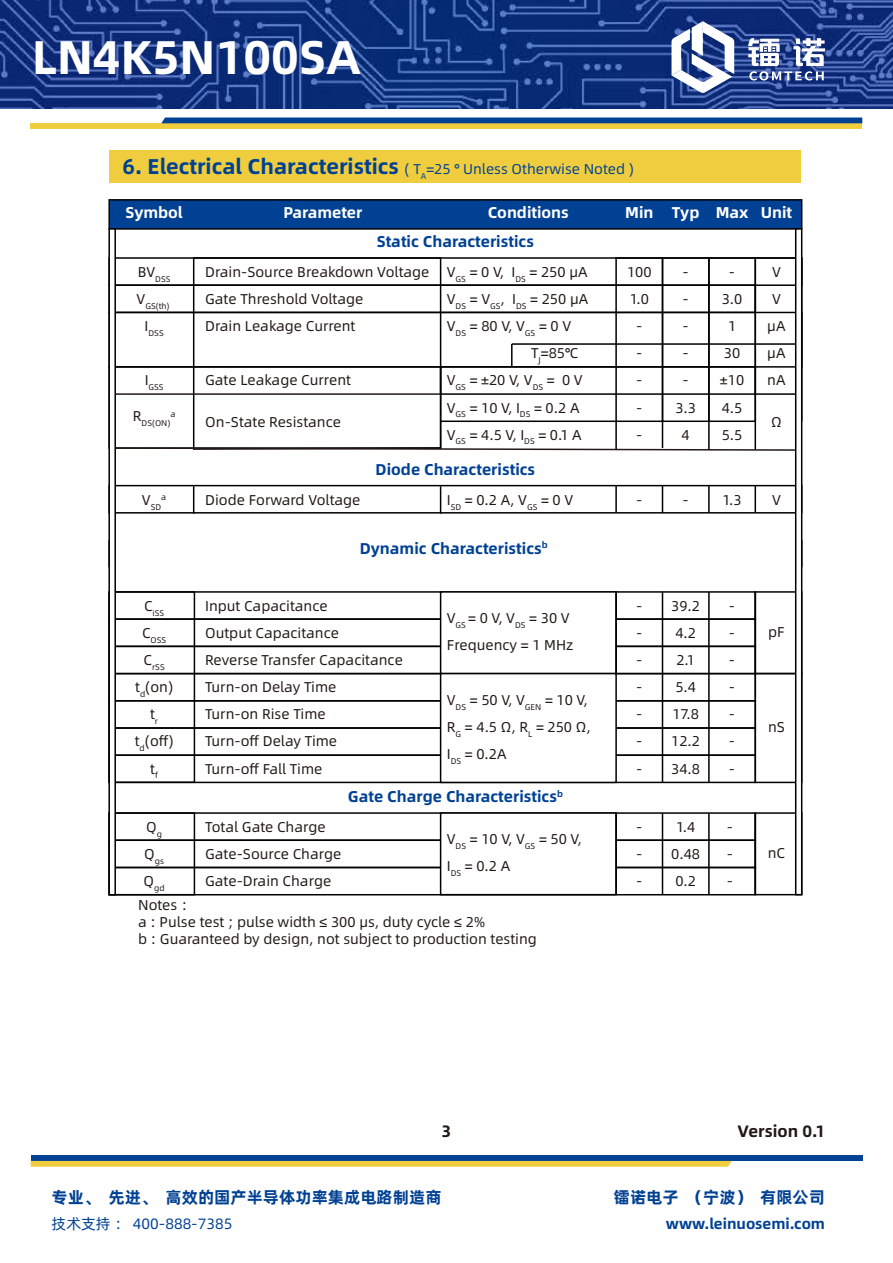
<style>
.page{position:relative;width:893px;height:1263px;background:#fff}
.page>*{position:absolute;margin:0;border:0;box-sizing:border-box;transform-origin:0 0}
.t1{font:47.25px "Alibaba Pu Hui Ti B";color:#fff}
.t2{font:21.3px "Alibaba Pu Hui Ti B";color:#004193}
.t3{font:16.5px "Alibaba Pu Hui Ti B";color:#004193}
.t4{font:16.5px "Alibaba Pu Hui Ti B";color:#231815}
.t5{font:15.6px "Alibaba Pu Hui Ti B";color:#004193}
.t6{font:15.6px "Alibaba Pu Hui Ti B";color:#fff}
.t7{font:15px "Alibaba Pu Hui Ti B";color:#004193}
.t8{font:15px "Alibaba Pu Hui Ti R";color:#004193}
.t9{font:14.25px/27px "Alibaba Pu Hui Ti R";color:#231815}
.t10{font:8.25px "Alibaba Pu Hui Ti R";color:#231815}
.s1{font-family:"Alibaba Pu Hui Ti R";font-size:14.25px}
</style>
<div class="page">
<div style="left:31px;top:1155px;width:831px;height:6px;background:#004193"></div>
<svg style="left:31px;top:1161px;width:701px;height:6px"></svg>
<svg style="left:0;top:0;width:893px;height:108px"></svg>
<div style="left:31px;top:123px;width:831px;height:6px;background:#efcd3e"></div>
<div style="left:161px;top:118px;width:701px;height:5px;background:#004193"></div>
<svg style="left:671px;top:21px;width:63px;height:72px"></svg>
<svg style="left:748px;top:38px;width:77px;height:43px"></svg>
<div style="left:110px;top:151px;width:691px;height:32px;background:#efcd3e"></div>
<div style="left:108px;top:199px;width:694px;height:31px;background:#004193;border:2px solid #000"></div>
<div style="left:108px;top:284px;width:648px;height:29px;border:2px solid #000"></div>
<div style="left:440px;top:366px;width:316px;height:29px;border:2px solid #000"></div>
<div style="left:754px;top:257px;width:48px;height:165px;border:2px solid #000"></div>
<div style="left:708px;top:257px;width:48px;height:165px;border:2px solid #000"></div>
<div style="left:662px;top:257px;width:48px;height:165px;border:2px solid #000"></div>
<div style="left:615px;top:257px;width:48px;height:165px;border:2px solid #000"></div>
<svg style="left:192px;top:257px;width:250px;height:164px"></svg>
<hr style="left:441px;top:420px;width:175px;height:2px;background:#000">
<div style="left:108px;top:485px;width:694px;height:29px;border:2px solid #000"></div>
<hr style="left:615px;top:485px;width:2px;height:28px;background:#000">
<svg style="left:662px;top:486px;width:1px;height:27px"></svg>
<hr style="left:708px;top:485px;width:2px;height:28px;background:#000">
<hr style="left:754px;top:486px;width:2px;height:27px;background:#000">
<div style="left:754px;top:673px;width:48px;height:110px;border:2px solid #000"></div>
<div style="left:108px;top:591px;width:648px;height:29px;border:2px solid #000"></div>
<div style="left:108px;top:618px;width:648px;height:29px;border:2px solid #000"></div>
<div style="left:108px;top:673px;width:648px;height:28px;border:2px solid #000"></div>
<div style="left:108px;top:700px;width:648px;height:29px;border:2px solid #000"></div>
<div style="left:108px;top:754px;width:648px;height:29px;border:2px solid #000"></div>
<div style="left:440px;top:591px;width:177px;height:83px;background:#fff;border:2px solid #000"></div>
<div style="left:108px;top:591px;width:87px;height:192px;border:2px solid #000"></div>
<div style="left:440px;top:673px;width:177px;height:110px;background:#fff;border:2px solid #000"></div>
<hr style="left:615px;top:592px;width:2px;height:81px;background:#000">
<hr style="left:662px;top:592px;width:1px;height:190px;background:#000">
<hr style="left:708px;top:592px;width:2px;height:190px;background:#000">
<hr style="left:754px;top:592px;width:2px;height:81px;background:#000">
<div style="left:754px;top:812px;width:48px;height:83px;border:2px solid #000"></div>
<div style="left:108px;top:867px;width:648px;height:28px;border:2px solid #000"></div>
<div style="left:108px;top:812px;width:648px;height:29px;border:2px solid #000"></div>
<div style="left:108px;top:839px;width:648px;height:29px;border:2px solid #000"></div>
<div style="left:440px;top:812px;width:177px;height:83px;background:#fff;border:2px solid #000"></div>
<div style="left:108px;top:812px;width:87px;height:83px;border:2px solid #000"></div>
<hr style="left:615px;top:813px;width:2px;height:82px;background:#000">
<hr style="left:754px;top:813px;width:2px;height:82px;background:#000">
<hr style="left:708px;top:813px;width:2px;height:82px;background:#000">
<hr style="left:662px;top:813px;width:1px;height:82px;background:#000">
<svg style="left:108px;top:228px;width:8px;height:667px"></svg>
<svg style="left:795px;top:228px;width:7px;height:667px"></svg>
<hr style="left:512px;top:343px;width:283px;height:2px;background:#000">
<hr style="left:511px;top:344px;width:2px;height:23px;background:#000">
<svg style="left:114px;top:421px;width:683px;height:31px"></svg>
<hr style="left:115px;top:393px;width:326px;height:2px;background:#231815">
<hr style="left:755px;top:393px;width:40px;height:2px;background:#000">
<svg style="left:440px;top:486px;width:1px;height:28px"></svg>
<svg style="left:193px;top:486px;width:1px;height:28px"></svg>
<h1 class="t1" style="left:32px;top:20px;width:330px">LN4K5N100SA</h1>
<h2 class="t2" style="left:123px;top:150px;width:513px">6. Electrical Characteristics <span class="s1">( T</span><sub>A</sub><span class="s1">=25 ° Unless Otherwise Noted )</span></h2>
<p class="t6" style="left:126px;top:200px;width:59px">Symbol</p>
<p class="t6" style="left:283px;top:200px;width:81px">Parameter</p>
<p class="t6" style="left:488px;top:200px;width:83px">Conditions</p>
<p class="t6" style="left:625px;top:200px;width:169px">Min Typ Max Unit</p>
<p class="t5" style="left:377px;top:230px;width:159px">Static Characteristics</p>
<p class="t10" style="left:138px;top:273px;width:34px"><sup>BV</sup>DSS</p>
<p class="t10" style="left:137px;top:300px;width:35px"><sup>V</sup>GS(th)</p>
<p class="t10" style="left:145px;top:327px;width:21px"><sup>I</sup>DSS</p>
<p class="t10" style="left:145px;top:381px;width:20px"><sup>I</sup>GSS</p>
<p class="t9" style="left:205px;top:258px;width:226px">Drain-Source Breakdown Voltage<br>Gate Threshold Voltage<br>Drain Leakage Current</p>
<p class="t9" style="left:627px;top:258px;width:26px;text-align:center">100<br>1.0 -<br>-<br>-<br>-<br>-</p>
<p class="t9" style="left:675px;top:258px;width:22px;text-align:center">-<br>-<br>-<br>-<br>-<br>3.3<br>4</p>
<p class="t9" style="left:720px;top:258px;width:26px;text-align:center">-<br>3.0<br>1<br>30 ±10<br>4.5<br>5.5</p>
<p class="t9" style="left:447px;top:258px;width:142px">V<sub>GS</sub> = 0 V, I<sub>DS</sub> = 250 μA</p>
<p class="t9" style="left:447px;top:285px;width:143px">V<sub>DS</sub> = V<sub>GS</sub>, I<sub>DS</sub> = 250 μA</p>
<p class="t9" style="left:447px;top:312px;width:126px">V<sub>DS</sub> = 80 V, V<sub>GS</sub> = 0 V</p>
<p class="t9" style="left:531px;top:339px;width:49px">T<sub>J</sub>=85℃</p>
<p class="t9" style="left:447px;top:366px;width:137px">V<sub>GS</sub> = ±20 V, V<sub>DS</sub> = 0 V</p>
<p class="t9" style="left:447px;top:393px;width:134px">V<sub>GS</sub> = 10 V, I<sub>DS</sub> = 0.2 A</p>
<p class="t9" style="left:447px;top:420px;width:136px">V<sub>GS</sub> = 4.5 V, I<sub>DS</sub> = 0.1 A</p>
<p class="t9" style="left:767px;top:258px;width:20px;text-align:center">V<br>V μA μA nA</p>
<p class="t9" style="left:205px;top:366px;width:147px">Gate Leakage Current</p>
<p class="t10" style="left:133px;top:417px;width:39px"><sup>R</sup>DS(ON)</p>
<p class="t10" style="left:170px;top:407px;width:7px">a</p>
<p class="t9" style="left:205px;top:408px;width:137px">On-State Resistance</p>
<p class="t9" style="left:771px;top:408px;width:12px">Ω</p>
<p class="t5" style="left:376px;top:457px;width:161px">Diode Characteristics</p>
<p class="t10" style="left:142px;top:500px;width:21px"><sup>V</sup>SD</p>
<p class="t10" style="left:161px;top:491px;width:7px">a</p>
<p class="t9" style="left:205px;top:485px;width:157px">Diode Forward Voltage</p>
<p class="t9" style="left:447px;top:485px;width:128px">I<sub>SD</sub> = 0.2 A, V<sub>GS</sub> = 0 V</p>
<p class="t9" style="left:636px;top:485px;width:8px">-</p>
<p class="t9" style="left:683px;top:485px;width:61px">- 1.3</p>
<p class="t9" style="left:772px;top:485px;width:10px">V</p>
<p class="t5" style="left:360px;top:536px;width:190px">Dynamic Characteristics<sup>b</sup></p>
<p class="t10" style="left:144px;top:607px;width:22px"><sup>C</sup>iSS</p>
<p class="t10" style="left:142px;top:634px;width:26px"><sup>C</sup>OSS</p>
<p class="t10" style="left:144px;top:661px;width:23px"><sup>C</sup>rSS</p>
<p class="t9" style="left:135px;top:673px;width:40px;text-align:center">t<sub>d</sub>(on) t<sub>r </sub>t<sub>d</sub>(off) t<sub>f</sub></p>
<p class="t9" style="left:146px;top:813px;width:17px">Q<sub>g</sub></p>
<p class="t10" style="left:144px;top:855px;width:21px"><sup>Q</sup>gs</p>
<p class="t10" style="left:144px;top:882px;width:23px"><sup>Q</sup>gd</p>
<p class="t9" style="left:205px;top:592px;width:199px">Input Capacitance<br>Output Capacitance<br>Reverse Transfer Capacitance<br>Turn-on Delay Time<br>Turn-on Rise Time<br>Turn-off Delay Time<br>Turn-off Fall Time</p>
<p class="t9" style="left:447px;top:604px;width:128px">V<sub>GS</sub> = 0 V, V<sub>DS</sub> = 30 V<br>Frequency = 1 MHz</p>
<p class="t9" style="left:447px;top:685px;width:145px">V<sub>DS</sub> = 50 V, V<sub>GEN</sub> = 10 V,<br>R<sub>G</sub> = 4.5 Ω, R<sub>L</sub> = 250 Ω,<br>I<sub>DS</sub> = 0.2A</p>
<p class="t5" style="left:348px;top:785px;width:217px">Gate Charge Characteristics<sup>b</sup></p>
<p class="t9" style="left:636px;top:592px;width:8px;text-align:justify">- - - - - - -</p>
<p class="t9" style="left:671px;top:592px;width:30px;text-align:center">39.2<br>4.2<br>2.1<br>5.4<br>17.8<br>12.2<br>34.8</p>
<p class="t9" style="left:729px;top:592px;width:8px;text-align:justify">- - - - - - -</p>
<p class="t9" style="left:205px;top:813px;width:138px">Total Gate Charge<br>Gate-Source Charge<br>Gate-Drain Charge</p>
<p class="t9" style="left:447px;top:825px;width:136px">V<sub>DS</sub> = 10 V, V<sub>GS</sub> = 50 V,<br>I<sub>DS</sub> = 0.2 A</p>
<p class="t9" style="left:636px;top:813px;width:8px;text-align:justify">- - -</p>
<p class="t9" style="left:671px;top:813px;width:30px;text-align:center">1.4<br>0.48<br>0.2</p>
<p class="t9" style="left:727px;top:813px;width:8px;text-align:justify">- - -</p>
<p class="t9" style="left:138px;top:895px;width:400px;line-height:17.1px">Notes ：<br>a : Pulse test ; pulse width ≤ 300 μs, duty cycle ≤ 2%<br>b : Guaranteed by design, not subject to production testing</p>
<p class="t9" style="left:768px;top:617px;width:18px">pF</p>
<p class="t9" style="left:768px;top:713px;width:18px">nS</p>
<p class="t9" style="left:768px;top:838px;width:19px">nC</p>
<p class="t4" style="left:442px;top:1118px;width:11px">3</p>
<p class="t4" style="left:737px;top:1118px;width:89px">Version 0.1</p>
<p class="t3" style="left:52px;top:1184px;width:391px">专业、先进、高效的国产半导体功率集成电路制造商</p>
<p class="t3" style="left:614px;top:1184px;width:213px">镭诺电子（宁波）有限公司</p>
<p class="t8" style="left:52px;top:1213px;width:182px">技术支持： 400-888-7385</p>
<p class="t7" style="left:666px;top:1212px;width:161px">www.leinuosemi.com</p>
</div>
